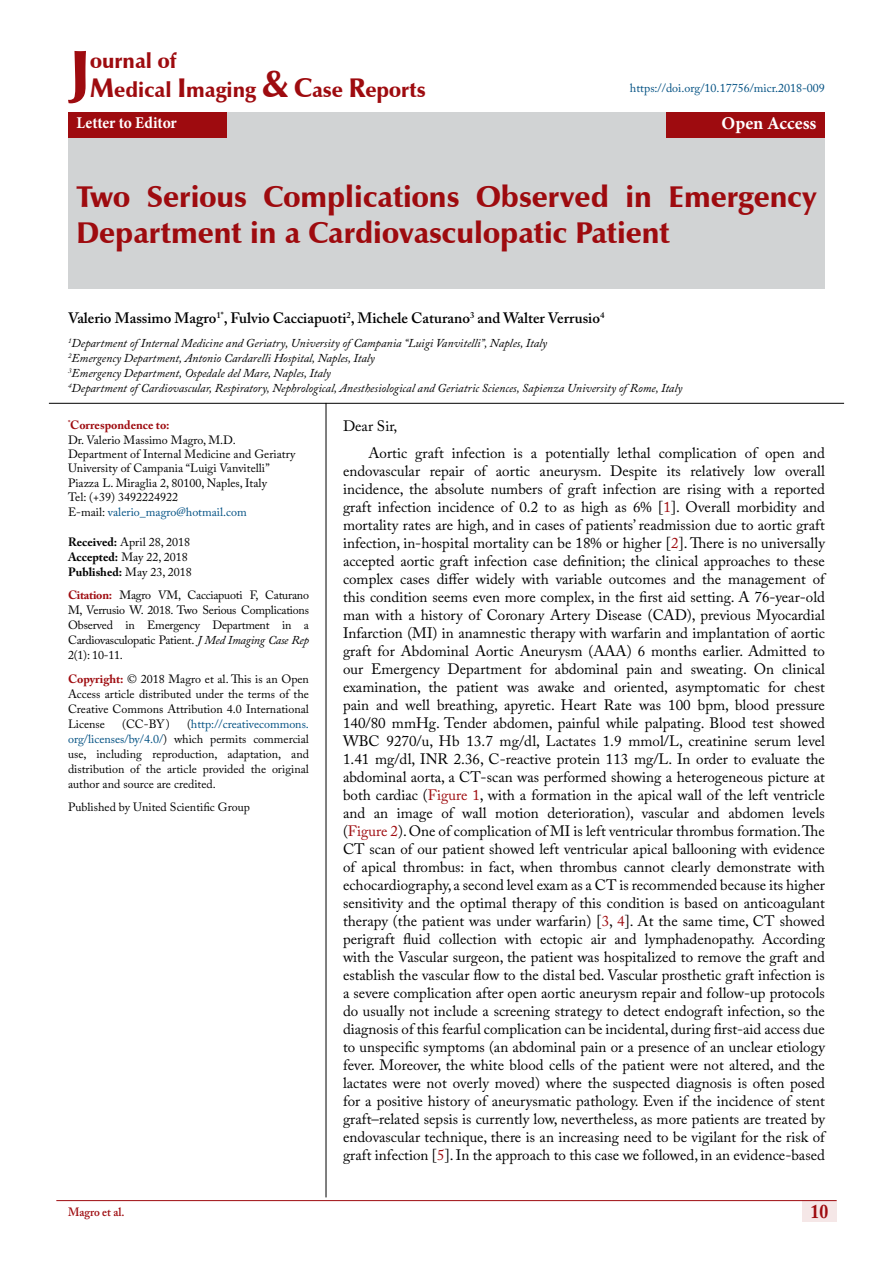
<style>
.page{position:relative;width:893px;height:1263px;background:#fff}
.page>*{position:absolute;margin:0;border:0;box-sizing:border-box;transform-origin:0 0}
.t1{font:900 62.1px "Zapf Humanist 601 BT";color:#9e0b0f}
.t2{font:900 30px/36px "Zapf Humanist 601 BT";color:#9e0b0f}
.t3{font:900 21px/29.4px "Zapf Humanist 601 BT";color:#9e0b0f}
.t4{font:700 19.5px "Adobe Caslon Pro";color:#9e0b0f;scale:.9 1}
.t5{font:700 18px "Minion Pro";color:#fff}
.t6{font:700 16.5px "Minion Pro";letter-spacing:-.005em;color:#fff;scale:.94 1}
.t7{font:15px/18px "Adobe Caslon Pro";color:#000}
.t8{font:600 15px "Adobe Caslon Pro";color:#000}
.t9{font:12px/15px "Adobe Caslon Pro";color:#000;text-align:justify}
.t10{font:italic 12px/15px "Adobe Caslon Pro";color:#000}
.t11{font:12px "Adobe Caslon Pro";color:#005082}
.t12{font:600 12px "Adobe Caslon Pro";color:#9e0b0f;scale:.95 1}
.s1{font-size:27px}
.s2{font-size:37.5px}
.s3{font-weight:700;color:#9e0b0f}
.s4{color:#005083}
.s5{font-weight:700}
.s6{font-style:italic}
.s7{color:#9e0b0f}
.s8{color:#005082}
</style>
<div class="page">
<div style="left:802px;top:1200px;width:35px;height:21px;background:#f5e7e7"></div>
<hr style="left:56px;top:1200px;width:781px;height:1px;background:#9e0b0f">
<div style="left:68px;top:112px;width:757px;height:177px;background:#d1d3d4"></div>
<div style="left:68px;top:112px;width:159px;height:26px;background:#9e0b0f"></div>
<div style="left:666px;top:112px;width:159px;height:26px;background:#9e0b0f"></div>
<hr style="left:326px;top:403px;width:1px;height:794px;background:#000">
<hr style="left:49px;top:403px;width:795px;height:1px;background:#000">
<h1 class="t1" style="left:70px;top:34px;width:22px">J</h1>
<h3 class="t3" style="left:90px;top:46px;width:337px">ournal of<br><span class="s1">M</span>edical <span class="s1">I</span>maging <span class="s2">&amp;</span> <span class="s1">C</span>ase <span class="s1">R</span>eports</h3>
<p class="t11" style="left:630px;top:81px;width:196px">https://doi.org/10.17756/micr.2018-009</p>
<p class="t6" style="left:77px;top:111px;width:108px">Letter to Editor</p>
<p class="t5" style="left:721px;top:111px;width:96px">Open Access</p>
<h2 class="t2" style="left:77px;top:179px;width:741px">Two Serious Complications Observed in Emergency<br>Department in a Cardiovasculopatic Patient</h2>
<p class="t8" style="left:68px;top:309px;width:538px">Valerio Massimo Magro<sup>1*</sup>, Fulvio Cacciapuoti<sup>2</sup>, Michele Caturano<sup>3</sup> and Walter Verrusio<sup>4</sup></p>
<p class="t10" style="left:68px;top:335px;width:616px"><sup>1</sup>Department of Internal Medicine and Geriatry, University of Campania “Luigi Vanvitelli”, Naples, Italy<br><sup>2</sup>Emergency Department, Antonio Cardarelli Hospital, Naples, Italy<br><sup>3</sup>Emergency Department, Ospedale del Mare, Naples, Italy<br><sup>4</sup>Department of Cardiovascular, Respiratory, Nephrological, Anesthesiological and Geriatric Sciences, Sapienza University of Rome, Italy</p>
<p class="t9" style="left:68px;top:418px;width:229px;line-height:14.4px;text-align:left"><sup>*</sup><span class="s3">Correspondence to:<br></span>Dr. Valerio Massimo Magro, M.D.<br>Department of Internal Medicine and Geriatry University of Campania “Luigi Vanvitelli” Piazza L. Miraglia 2, 80100, Naples, Italy<br>Tel: (+39) 3492224922<br>E-mail: <span class="s4">valerio_magro@hotmail.com</span></p>
<p class="t9" style="left:68px;top:534px;width:125px;text-align:left"><span class="s5">Received:</span> April 28, 2018<br><span class="s5">Accepted:</span> May 22, 2018<br><span class="s5">Published:</span> May 23, 2018</p>
<p class="t9" style="left:68px;top:587px;width:242px"><span class="s3">Citation:</span> Magro VM, Cacciapuoti F, Caturano M, Verrusio W. 2018. Two Serious Complications Observed in Emergency Department in a Cardiovasculopatic Patient. <span class="s6">J Med Imaging Case Rep </span>2(1): 10-11.</p>
<p class="t9" style="left:68px;top:671px;width:242px"><span class="s3">Copyright:</span> © 2018 Magro et al. This is an Open Access article distributed under the terms of the Creative Commons Attribution 4.0 International License</p>
<p class="t7" style="left:369px;top:413px;width:458px;line-height:26.5px;text-indent:-26px">Dear Sir,<br>Aortic graft infection is a potentially lethal complication of open and</p>
<p class="t7" style="left:343px;top:462px;width:483px;text-align:justify">endovascular repair of aortic aneurysm. Despite its relatively low overall incidence, the absolute numbers of graft infection are rising with a reported graft infection incidence of 0.2 to as high as 6% [<span class="s7">1</span>]. Overall morbidity and mortality rates are high, and in cases of patients’ readmission due to aortic graft infection, in-hospital mortality can be 18% or higher [<span class="s7">2</span>]. There is no universally accepted aortic graft infection case definition; the clinical approaches to these complex cases differ widely with variable outcomes and the management of this condition seems even more complex, in the first aid setting. A 76-year-old man with a history of Coronary Artery Disease (CAD), previous Myocardial Infarction (MI) in anamnestic therapy with warfarin and implantation of aortic graft for Abdominal Aortic Aneurysm (AAA) 6 months earlier. Admitted to our Emergency Department for abdominal pain and sweating. On clinical examination, the patient was awake and oriented, asymptomatic for chest pain and well breathing, apyretic. Heart Rate was 100 bpm, blood pressure 140/80 mmHg. Tender abdomen, painful while palpating. Blood test showed WBC 9270/u, Hb 13.7 mg/dl, Lactates 1.9 mmol/L, creatinine serum level 1.41 mg/dl, INR 2.36, C-reactive protein 113 mg/L. In order to evaluate the abdominal aorta, a CT-scan was performed showing a heterogeneous picture at both cardiac (<span class="s7">Figure 1</span>, with a formation in the apical wall of the left ventricle and an image of wall motion deterioration), vascular and abdomen levels (<span class="s7">Figure 2</span>). One of complication of MI is left ventricular thrombus formation. The CT scan of our patient showed left ventricular apical ballooning with evidence of apical thrombus: in fact, when thrombus cannot clearly demonstrate with echocardiography, a second level exam as a CT is recommended because its higher sensitivity and the optimal therapy of this condition is based on anticoagulant therapy (the patient was under warfarin) [<span class="s7">3</span>, <span class="s7">4</span>]. At the same time, CT showed perigraft fluid collection with ectopic air and lymphadenopathy. According with the Vascular surgeon, the patient was hospitalized to remove the graft and establish the vascular flow to the distal bed. Vascular prosthetic graft infection is a severe complication after open aortic aneurysm repair and follow-up protocols do usually not include a screening strategy to detect endograft infection, so the diagnosis of this fearful complication can be incidental, during first-aid access due to unspecific symptoms (an abdominal pain or a presence of an unclear etiology fever. Moreover, the white blood cells of the patient were not altered, and the lactates were not overly moved) where the suspected diagnosis is often posed for a positive history of aneurysmatic pathology. Even if the incidence of stent graft–related sepsis is currently low, nevertheless, as more patients are treated by endovascular technique, there is an increasing need to be vigilant for the risk of graft infection [<span class="s7">5</span>]. In the approach to this case we followed, in an evidence-based</p>
<p class="t9" style="left:68px;top:716px;width:242px;text-indent:119px">(<span class="s8">http://creativecommons. org/licenses/by/4.0/</span>) which permits commercial use, including reproduction, adaptation, and distribution of the article provided the original author and source are credited.</p>
<p class="t9" style="left:68px;top:799px;width:183px">Published by United Scientific Group</p>
<p class="t9" style="left:122px;top:716px;width:49px">(CC-BY)</p>
<p class="t12" style="left:68px;top:1204px;width:61px">Magro et al.</p>
<h3 class="t4" style="left:811px;top:1200px;width:21px">10</h3>
</div>
